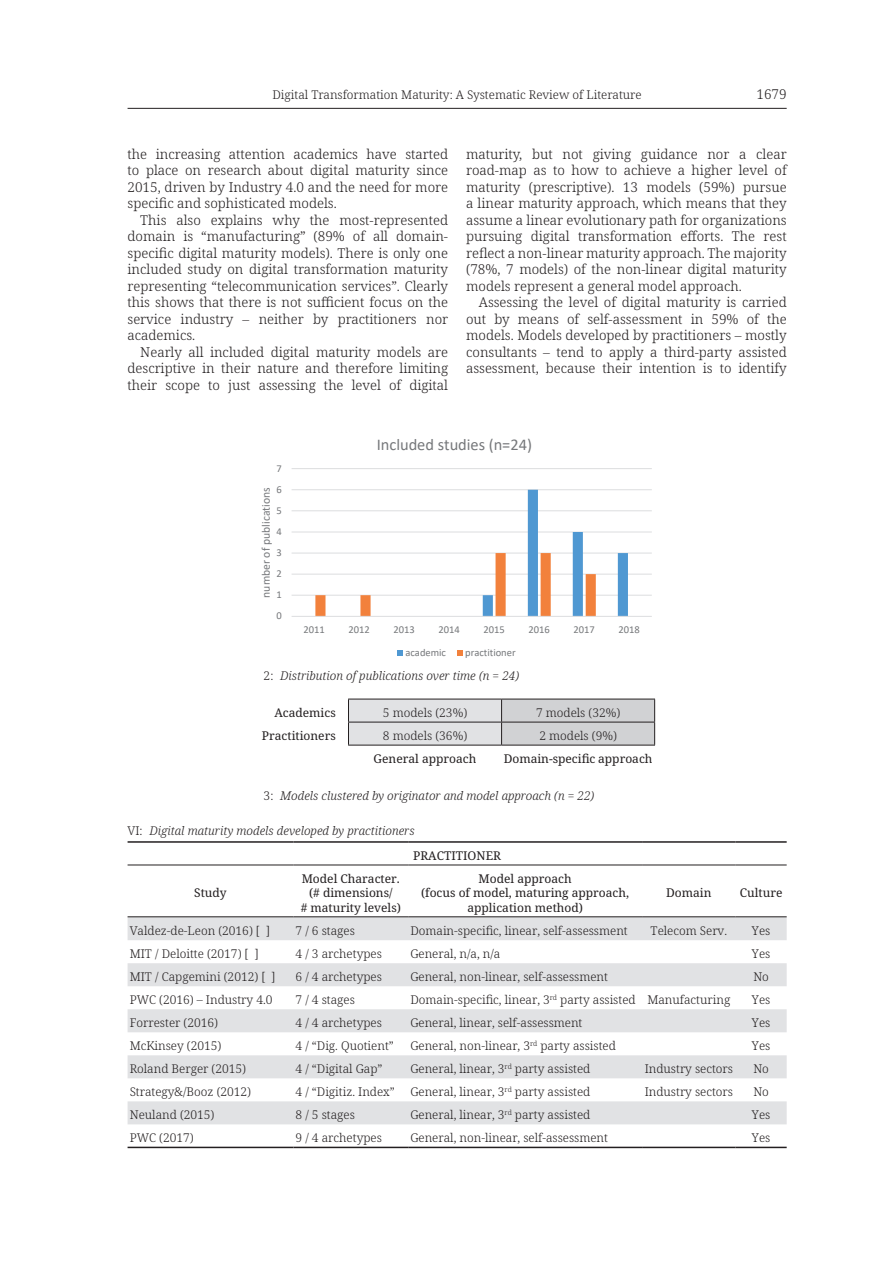
<style>
.page{position:relative;width:893px;height:1263px;background:#fff}
.page>*{position:absolute;margin:0;border:0;box-sizing:border-box;transform-origin:0 0}
.t1{font:16.5px "Calibri";letter-spacing:-.005em;color:#76787b}
.t2{font:300 13.5px/16.5px "Noto Serif";color:#231f20;text-align:justify}
.t3{font:300 12px "Noto Serif";color:#231f20}
.t4{font:12px/14.4px "Noto Serif";color:#231f20;text-align:center}
.t5{font:italic 300 12px/24.6px "Noto Serif";color:#231f20}
.t6{font:11.7px "Calibri";letter-spacing:.005em;color:#76787b}
.t7{font:10.5px "Calibri";color:#76787b}
.s1{font-style:normal}
.s2{font-weight:400;font-style:normal}
</style>
<div class="page">
<hr style="left:128px;top:108px;width:659px;height:1px;background:#231f20">
<svg style="left:291px;top:468px;width:361px;height:188px"></svg>
<svg style="left:348px;top:699px;width:307px;height:46px;background:#cfd0d2"></svg>
<hr style="left:348px;top:745px;width:154px;height:1px;background:#231f20">
<hr style="left:502px;top:745px;width:153px;height:1px;background:#231f20">
<svg style="left:128px;top:917px;width:659px;height:207px;fill:#e1e2e4"></svg>
<hr style="left:128px;top:841px;width:165px;height:2px;background:#231f20">
<hr style="left:293px;top:841px;width:115px;height:2px;background:#231f20">
<hr style="left:408px;top:841px;width:234px;height:2px;background:#231f20">
<hr style="left:642px;top:841px;width:94px;height:2px;background:#231f20">
<hr style="left:736px;top:841px;width:51px;height:2px;background:#231f20">
<hr style="left:128px;top:865px;width:165px;height:1px;background:#231f20">
<hr style="left:293px;top:865px;width:115px;height:1px;background:#231f20">
<hr style="left:408px;top:865px;width:234px;height:1px;background:#231f20">
<hr style="left:642px;top:865px;width:94px;height:1px;background:#231f20">
<hr style="left:736px;top:865px;width:51px;height:1px;background:#231f20">
<hr style="left:128px;top:916px;width:165px;height:1px;background:#231f20">
<hr style="left:293px;top:916px;width:115px;height:1px;background:#231f20">
<hr style="left:408px;top:916px;width:234px;height:1px;background:#231f20">
<hr style="left:642px;top:916px;width:94px;height:1px;background:#231f20">
<hr style="left:736px;top:916px;width:51px;height:1px;background:#231f20">
<hr style="left:128px;top:1147px;width:165px;height:1px;background:#231f20">
<hr style="left:293px;top:1147px;width:115px;height:1px;background:#231f20">
<hr style="left:408px;top:1147px;width:234px;height:1px;background:#231f20">
<hr style="left:642px;top:1147px;width:94px;height:1px;background:#231f20">
<hr style="left:736px;top:1147px;width:51px;height:1px;background:#231f20">
<p class="t3" style="left:272px;top:87px;width:371px">Digital Transformation Maturity: A Systematic Review of Literature</p>
<p class="t2" style="left:756px;top:87px;width:32px">1679</p>
<p class="t2" style="left:128px;top:146px;width:322px">the increasing attention academics have started to place on research about digital maturity since 2015, driven by Industry 4.0 and the need for more specific and sophisticated models.</p>
<p class="t2" style="left:128px;top:212px;width:322px;text-indent:13px">This also explains why the most-represented domain is “manufacturing” (89% of all domain&shy;specific digital maturity models). There is only one included study on digital transformation maturity representing “telecommunication services”. Clearly this shows that there is not sufficient focus on the service industry – neither by practitioners nor academics.</p>
<p class="t2" style="left:128px;top:344px;width:322px;text-indent:13px">Nearly all included digital maturity models are descriptive in their nature and therefore limiting their scope to just assessing the level of digital</p>
<p class="t2" style="left:466px;top:146px;width:322px">maturity, but not giving guidance nor a clear road-map as to how to achieve a higher level of maturity (prescriptive). 13 models (59%) pursue a linear maturity approach, which means that they assume a linear evolutionary path for organizations pursuing digital transformation efforts. The rest reflect a non-linear maturity approach. The majority (78%, 7 models) of the non-linear digital maturity models represent a general model approach.</p>
<p class="t2" style="left:466px;top:295px;width:322px;text-indent:13px">Assessing the level of digital maturity is carried out by means of self-assessment in 59% of the models. Models developed by practitioners – mostly consultants – tend to apply a third-party assisted assessment, because their intention is to identify</p>
<p class="t7" style="left:276px;top:461px;width:7px">7</p>
<p class="t7" style="left:276px;top:482px;width:7px">6</p>
<p class="t6" style="left:258px;top:598px;width:112px;rotate:-90deg">number of publications</p>
<p class="t7" style="left:276px;top:503px;width:7px">5</p>
<p class="t7" style="left:276px;top:524px;width:7px">4</p>
<p class="t7" style="left:276px;top:545px;width:7px">3</p>
<p class="t7" style="left:276px;top:566px;width:7px">2</p>
<p class="t7" style="left:276px;top:587px;width:7px">1</p>
<p class="t7" style="left:276px;top:608px;width:7px">0</p>
<p class="t1" style="left:377px;top:433px;width:157px">Included studies (n=24)</p>
<p class="t7" style="left:303px;top:622px;width:23px">2011</p>
<p class="t7" style="left:348px;top:622px;width:23px">2012</p>
<p class="t7" style="left:393px;top:622px;width:23px">2013</p>
<p class="t7" style="left:438px;top:622px;width:23px">2014</p>
<p class="t7" style="left:484px;top:622px;width:23px">2015</p>
<p class="t7" style="left:529px;top:622px;width:23px">2016</p>
<p class="t7" style="left:574px;top:622px;width:23px">2017</p>
<p class="t7" style="left:619px;top:622px;width:23px">2018</p>
<p class="t7" style="left:405px;top:645px;width:42px">academic</p>
<p class="t7" style="left:465px;top:645px;width:52px">practitioner</p>
<p class="t5" style="left:264px;top:664px;width:257px"><span class="s1">2:</span> Distribution of publications over time (n = 24)</p>
<p class="t4" style="left:274px;top:706px;width:63px">Academics</p>
<p class="t3" style="left:383px;top:704px;width:86px">5 models (23%)</p>
<p class="t3" style="left:536px;top:704px;width:86px">7 models (32%)</p>
<p class="t4" style="left:262px;top:729px;width:75px">Practitioners</p>
<p class="t3" style="left:383px;top:727px;width:86px">8 models (36%)</p>
<p class="t3" style="left:539px;top:727px;width:79px">2 models (9%)</p>
<p class="t4" style="left:374px;top:752px;width:104px">General approach</p>
<p class="t4" style="left:504px;top:752px;width:150px">Domain-specific approach</p>
<p class="t5" style="left:264px;top:783px;width:332px"><span class="s1">3:</span> Models clustered by originator and model approach (n = 22)</p>
<p class="t5" style="left:413px;top:819px;width:89px;text-indent:-286px"><span class="s1">VI:</span> Digital maturity models developed by practitioners<br><span class="s2">PRACTITIONER</span></p>
<p class="t4" style="left:194px;top:886px;width:34px">Study</p>
<p class="t4" style="left:301px;top:872px;width:102px">Model Character. (# dimensions/<br># maturity levels)</p>
<p class="t4" style="left:421px;top:872px;width:210px">Model approach<br>(focus of model, maturing approach, application method)</p>
<p class="t4" style="left:666px;top:886px;width:47px">Domain</p>
<p class="t4" style="left:740px;top:886px;width:44px">Culture</p>
<p class="t3" style="left:130px;top:923px;width:142px">Valdez-de-Leon (2016) [ ]</p>
<p class="t3" style="left:296px;top:923px;width:61px">7 / 6 stages</p>
<p class="t3" style="left:410px;top:923px;width:219px">Domain-specific, linear, self-assessment</p>
<p class="t3" style="left:651px;top:923px;width:78px">Telecom Serv.</p>
<p class="t3" style="left:752px;top:923px;width:20px">Yes</p>
<p class="t3" style="left:130px;top:946px;width:131px">MIT / Deloitte (2017) [ ]</p>
<p class="t3" style="left:296px;top:946px;width:88px">4 / 3 archetypes</p>
<p class="t3" style="left:410px;top:946px;width:92px">General, n/a, n/a</p>
<p class="t3" style="left:752px;top:946px;width:20px">Yes</p>
<p class="t3" style="left:130px;top:969px;width:147px">MIT / Capgemini (2012) [ ]</p>
<p class="t3" style="left:296px;top:969px;width:88px">6 / 4 archetypes</p>
<p class="t3" style="left:410px;top:969px;width:199px">General, non-linear, self-assessment</p>
<p class="t3" style="left:753px;top:969px;width:17px">No</p>
<p class="t3" style="left:130px;top:992px;width:144px">PWC (2016) – Industry 4.0</p>
<p class="t3" style="left:296px;top:992px;width:61px">7 / 4 stages</p>
<p class="t3" style="left:410px;top:992px;width:322px">Domain-specific, linear, 3<sup>rd</sup> party assisted Manufacturing</p>
<p class="t3" style="left:752px;top:992px;width:20px">Yes</p>
<p class="t3" style="left:130px;top:1015px;width:90px">Forrester (2016)</p>
<p class="t3" style="left:296px;top:1015px;width:88px">4 / 4 archetypes</p>
<p class="t3" style="left:410px;top:1015px;width:174px">General, linear, self-assessment</p>
<p class="t3" style="left:752px;top:1015px;width:20px">Yes</p>
<p class="t3" style="left:130px;top:1038px;width:93px">McKinsey (2015)</p>
<p class="t3" style="left:296px;top:1038px;width:100px">4 / “Dig. Quotient”</p>
<p class="t3" style="left:410px;top:1038px;width:207px">General, non-linear, 3<sup>rd</sup> party assisted</p>
<p class="t3" style="left:752px;top:1038px;width:20px">Yes</p>
<p class="t3" style="left:130px;top:1061px;width:118px">Roland Berger (2015)</p>
<p class="t3" style="left:296px;top:1061px;width:89px">4 / “Digital Gap”</p>
<p class="t3" style="left:410px;top:1061px;width:181px">General, linear, 3<sup>rd</sup> party assisted</p>
<p class="t3" style="left:645px;top:1061px;width:90px">Industry sectors</p>
<p class="t3" style="left:753px;top:1061px;width:17px">No</p>
<p class="t3" style="left:130px;top:1084px;width:123px">Strategy&amp;/Booz (2012)</p>
<p class="t3" style="left:296px;top:1084px;width:101px">4 / “Digitiz. Index”</p>
<p class="t3" style="left:410px;top:1084px;width:181px">General, linear, 3<sup>rd</sup> party assisted</p>
<p class="t3" style="left:645px;top:1084px;width:90px">Industry sectors</p>
<p class="t3" style="left:753px;top:1084px;width:17px">No</p>
<p class="t3" style="left:130px;top:1107px;width:86px">Neuland (2015)</p>
<p class="t3" style="left:296px;top:1107px;width:61px">8 / 5 stages</p>
<p class="t3" style="left:410px;top:1107px;width:181px">General, linear, 3<sup>rd</sup> party assisted</p>
<p class="t3" style="left:752px;top:1107px;width:20px">Yes</p>
<p class="t3" style="left:130px;top:1130px;width:65px">PWC (2017)</p>
<p class="t3" style="left:296px;top:1130px;width:88px">9 / 4 archetypes</p>
<p class="t3" style="left:410px;top:1130px;width:199px">General, non-linear, self-assessment</p>
<p class="t3" style="left:752px;top:1130px;width:20px">Yes</p>
</div>
